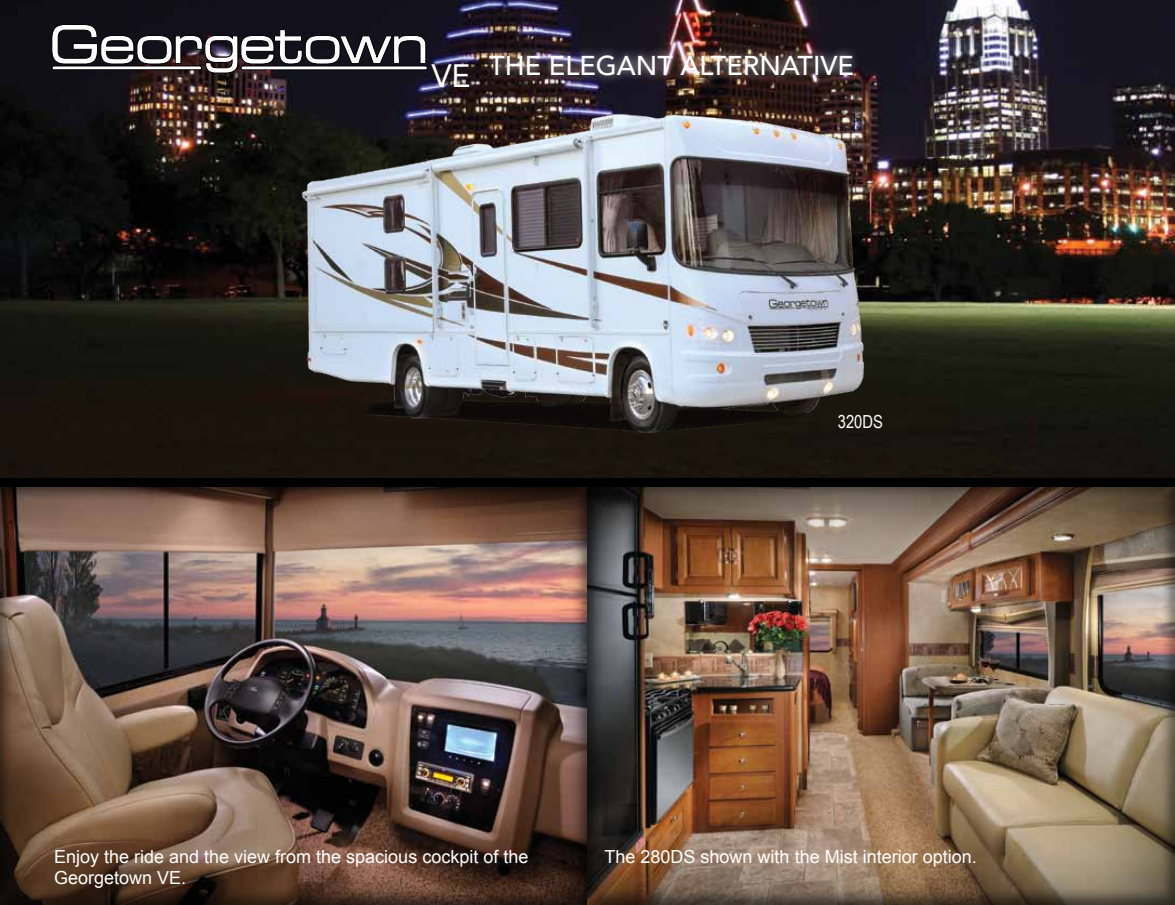
<style>
.page{position:relative;width:1175px;height:905px;background:#fff}
.page>*{position:absolute;margin:0;border:0;box-sizing:border-box;transform-origin:0 0}
.t1{font:32.1px "Avenir";color:#fff}
.t2{font:500 27px "Avenir";color:#fff}
.t3{font:18px/21.6px "Arial";color:#fff}
.t4{font:18px "Arial Narrow";color:#fff}
</style>
<div class="page">
<div style="left:0;top:482px;width:589px;height:422px;background:#000;opacity:.5"></div>
<img style="left:0;top:0;width:1174px;height:478px">
<div style="left:586px;top:478px;width:588px;height:426px;background:#000;opacity:.5"></div>
<div style="left:0;top:478px;width:1174px;height:8px;background:#000"></div>
<svg style="left:51px;top:24px;width:377px;height:50px"></svg>
<img style="left:189px;top:26px;width:797px;height:452px">
<h1 class="t1" style="left:432px;top:57px;width:40px">VE</h1>
<h2 class="t2" style="left:489px;top:50px;width:366px">THE ELEGANT ALTERNATIVE</h2>
<p class="t4" style="left:838px;top:411px;width:47px">320DS</p>
<p class="t3" style="left:54px;top:845px;width:476px">Enjoy the ride and the view from the spacious cockpit of the<br>Georgetown VE.</p>
<p class="t3" style="left:604px;top:845px;width:374px">The 280DS shown with the Mist interior option.</p>
</div>
